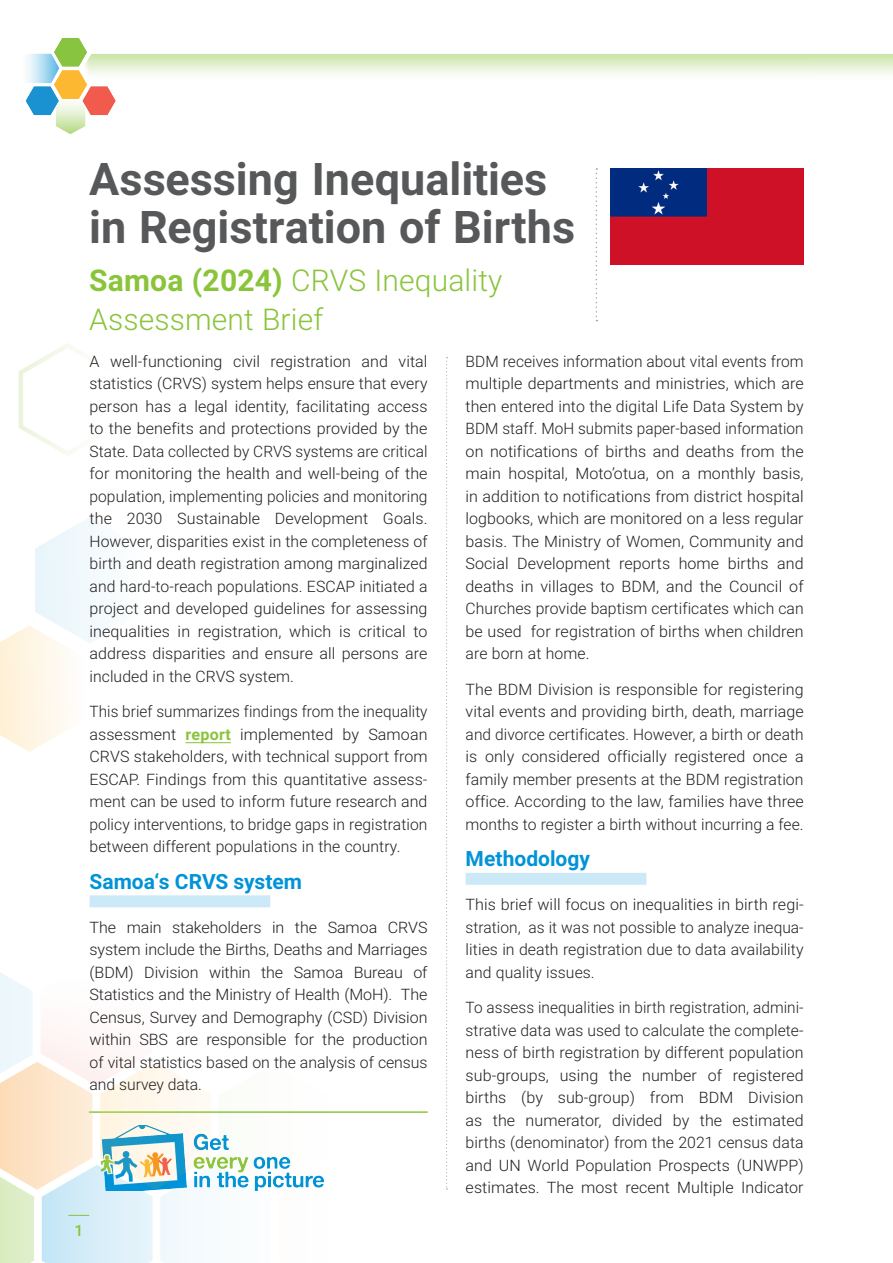
<style>
.page{position:relative;width:893px;height:1263px;background:#fff}
.page>*{position:absolute;margin:0;border:0;box-sizing:border-box;transform-origin:0 0}
.t1{font:700 45px/48px "Roboto";color:#57585a}
.t2{font:300 30px/39px "Roboto";letter-spacing:.005em;color:#89c439}
.t3{font:700 21px "Roboto";color:#0093d8}
.t4{font:300 15.75px/22.5px "Roboto";letter-spacing:.005em;color:#231f20;text-align:justify}
.t5{font:500 15.6px "Roboto";color:#89c439}
.s1{font-weight:700}
.s2{font-weight:700;color:#89c439}
</style>
<div class="page">
<svg style="left:18px;top:343px;width:64px;height:113px"></svg>
<svg style="left:0;top:517px;width:102px;height:235px"></svg>
<hr style="left:89px;top:1111px;width:339px;height:2px;background:#8cc740">
<svg style="left:0;top:972px;width:390px;height:291px"></svg>
<svg style="left:25px;top:38px;width:868px;height:96px"></svg>
<hr style="left:185px;top:742px;width:46px;height:1px;background:#89c439">
<div style="left:90px;top:895px;width:180px;height:12px;background:#cce9f7"></div>
<div style="left:466px;top:873px;width:180px;height:12px;background:#cce9f7"></div>
<svg style="left:446px;top:357px;width:2px;height:832px"></svg>
<img style="left:611px;top:168px;width:192px;height:96px">
<svg style="left:596px;top:168px;width:1px;height:153px"></svg>
<h1 class="t1" style="left:89px;top:154px;width:487px">Assessing Inequalities in Registration of Births</h1>
<h2 class="t2" style="left:89px;top:260px;width:415px"><span class="s1">Samoa (2024)</span> CRVS Inequality<br>Assessment Brief</h2>
<p class="t4" style="left:90px;top:349px;width:340px">A well-functioning civil registration and vital statistics (CRVS) system helps ensure that every person has a legal identity, facilitating access to the benefits and protections provided by the State. Data collected by CRVS systems are critical for monitoring the health and well-being of the population, implementing policies and monitoring the 2030 Sustainable Development Goals.<br>However, disparities exist in the completeness of birth and death registration among marginalized and hard-to-reach populations. ESCAP initiated a project and developed guidelines for assessing inequalities in registration, which is critical to address disparities and ensure all persons are included in the CRVS system.</p>
<p class="t4" style="left:90px;top:700px;width:340px">This brief summarizes findings from the inequality assessment <span class="s2">report</span> implemented by Samoan CRVS stakeholders, with technical support from ESCAP. Findings from this quantitative assess&shy;ment can be used to inform future research and policy interventions, to bridge gaps in registration between different populations in the country.</p>
<h3 class="t3" style="left:90px;top:867px;width:214px">Samoa‘s CRVS system</h3>
<p class="t4" style="left:90px;top:915px;width:340px">The main stakeholders in the Samoa CRVS system include the Births, Deaths and Marriages (BDM) Division within the Samoa Bureau of Statistics and the Ministry of Health (MoH). The Census, Survey and Demography (CSD) Division within SBS are responsible for the production of vital statistics based on the analysis of census and survey data.</p>
<p class="t4" style="left:466px;top:349px;width:340px">BDM receives information about vital events from multiple departments and ministries, which are then entered into the digital Life Data System by BDM staff. MoH submits paper-based information on notifications of births and deaths from the main hospital, Moto’otua, on a monthly basis, in addition to notifications from district hospital logbooks, which are monitored on a less regular basis. The Ministry of Women, Community and Social Development reports home births and deaths in villages to BDM, and the Council of Churches provide baptism certificates which can be used for registration of births when children are born at home.</p>
<p class="t4" style="left:466px;top:677px;width:340px">The BDM Division is responsible for registering vital events and providing birth, death, marriage and divorce certificates. However, a birth or death is only considered officially registered once a family member presents at the BDM registration office. According to the law, families have three months to register a birth without incurring a fee.</p>
<h3 class="t3" style="left:466px;top:844px;width:126px">Methodology</h3>
<p class="t4" style="left:466px;top:893px;width:339px;text-align:left">This brief will focus on inequalities in birth regi---- stration, as it was not possible to analyze inequa&shy;lities in death registration due to data availability and quality issues.</p>
<p class="t4" style="left:466px;top:995px;width:340px">To assess inequalities in birth registration, admini&shy;strative data was used to calculate the complete&shy;ness of birth registration by different population sub-groups, using the number of registered births (by sub-group) from BDM Division as the numerator, divided by the estimated births (denominator) from the 2021 census data and UN World Population Prospects (UNWPP) estimates. The most recent Multiple Indicator</p>
<p class="t5" style="left:74px;top:1219px;width:10px">1</p>
</div>
